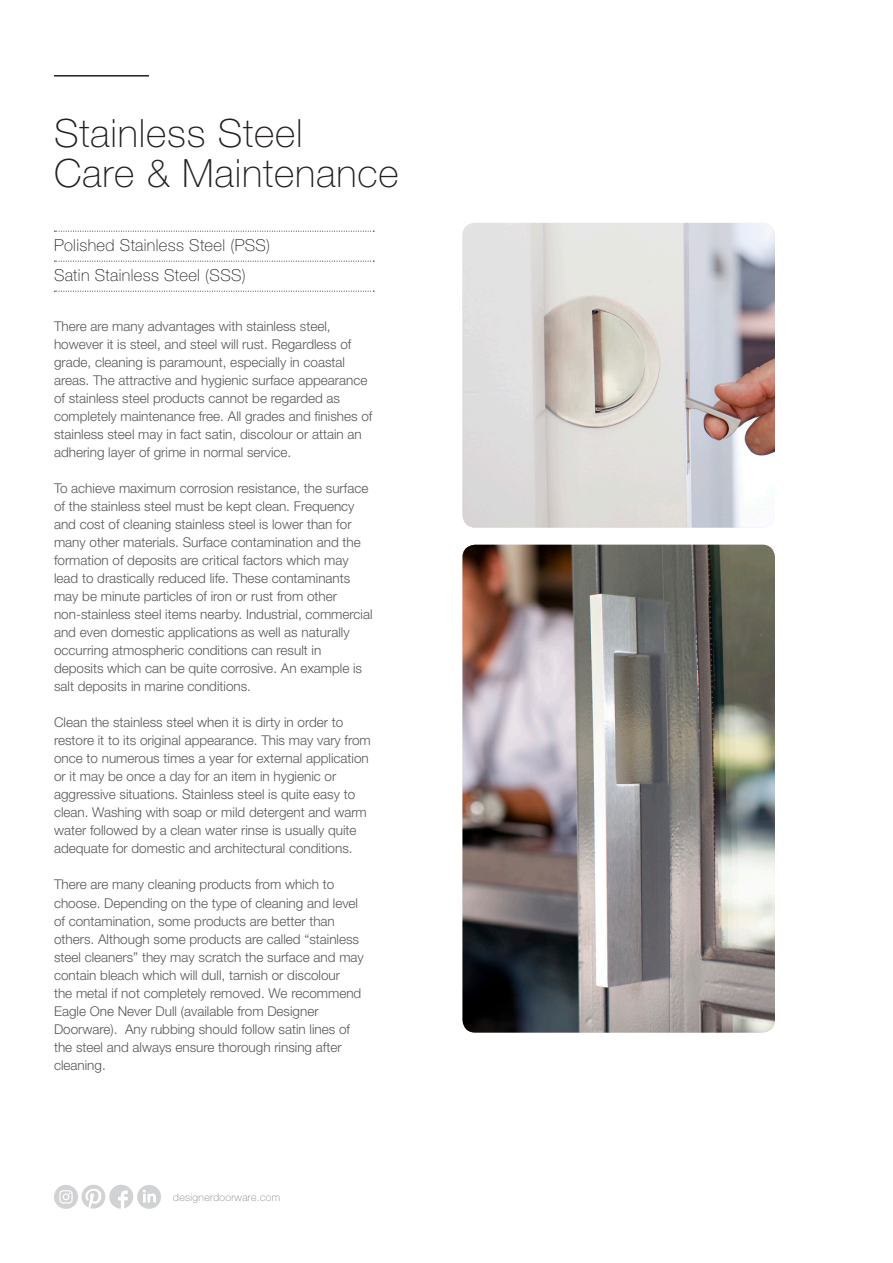
<style>
.page{position:relative;width:893px;height:1263px;background:#fff}
.page>*{position:absolute;margin:0;border:0;box-sizing:border-box;transform-origin:0 0}
.t1{font:100 39px "Helvetica Neue";letter-spacing:.02em;color:#231f20}
.t2{font:100 16.5px "Helvetica Neue";letter-spacing:.02em;color:#231f20}
.t3{font:300 13.5px/18px "Helvetica Neue";color:#57585a}
.t4{font:100 10.5px "Helvetica Neue";letter-spacing:.03em;color:#808285}
</style>
<div class="page">
<svg style="left:54px;top:231px;width:320px;height:1px"></svg>
<svg style="left:54px;top:261px;width:320px;height:1px"></svg>
<svg style="left:54px;top:291px;width:320px;height:1px"></svg>
<hr style="left:54px;top:75px;width:95px;height:2px;background:#231f20">
<img style="left:462px;top:223px;width:313px;height:305px">
<img style="left:462px;top:545px;width:313px;height:488px">
<svg style="left:54px;top:1185px;width:107px;height:24px"></svg>
<p class="t1" style="left:54px;top:111px;width:250px">Stainless Steel</p>
<p class="t1" style="left:54px;top:151px;width:346px">Care &amp; Maintenance</p>
<p class="t2" style="left:54px;top:236px;width:218px">Polished Stainless Steel (PSS)</p>
<p class="t2" style="left:54px;top:266px;width:193px">Satin Stainless Steel (SSS)</p>
<p class="t3" style="left:54px;top:317px;width:320px">There are many advantages with stainless steel, however it is steel, and steel will rust. Regardless of grade, cleaning is paramount, especially in coastal areas. The attractive and hygienic surface appearance of stainless steel products cannot be regarded as completely maintenance free. All grades and finishes of stainless steel may in fact satin, discolour or attain an adhering layer of grime in normal service.</p>
<p class="t3" style="left:54px;top:479px;width:320px">To achieve maximum corrosion resistance, the surface of the stainless steel must be kept clean. Frequency and cost of cleaning stainless steel is lower than for many other materials. Surface contamination and the formation of deposits are critical factors which may lead to drastically reduced life. These contaminants may be minute particles of iron or rust from other non-stainless steel items nearby. Industrial, commercial and even domestic applications as well as naturally occurring atmospheric conditions can result in deposits which can be quite corrosive. An example is salt deposits in marine conditions.</p>
<p class="t3" style="left:54px;top:713px;width:318px">Clean the stainless steel when it is dirty in order to restore it to its original appearance. This may vary from once to numerous times a year for external application or it may be once a day for an item in hygienic or aggressive situations. Stainless steel is quite easy to clean. Washing with soap or mild detergent and warm water followed by a clean water rinse is usually quite adequate for domestic and architectural conditions.</p>
<p class="t3" style="left:54px;top:875px;width:311px">There are many cleaning products from which to choose. Depending on the type of cleaning and level of contamination, some products are better than others. Although some products are called “stainless steel cleaners” they may scratch the surface and may contain bleach which will dull, tarnish or discolour<br>the metal if not completely removed. We recommend Eagle One Never Dull (available from Designer Doorware). Any rubbing should follow satin lines of the steel and always ensure thorough rinsing after cleaning.</p>
<p class="t4" style="left:173px;top:1191px;width:108px">designerdoorware.com</p>
</div>
